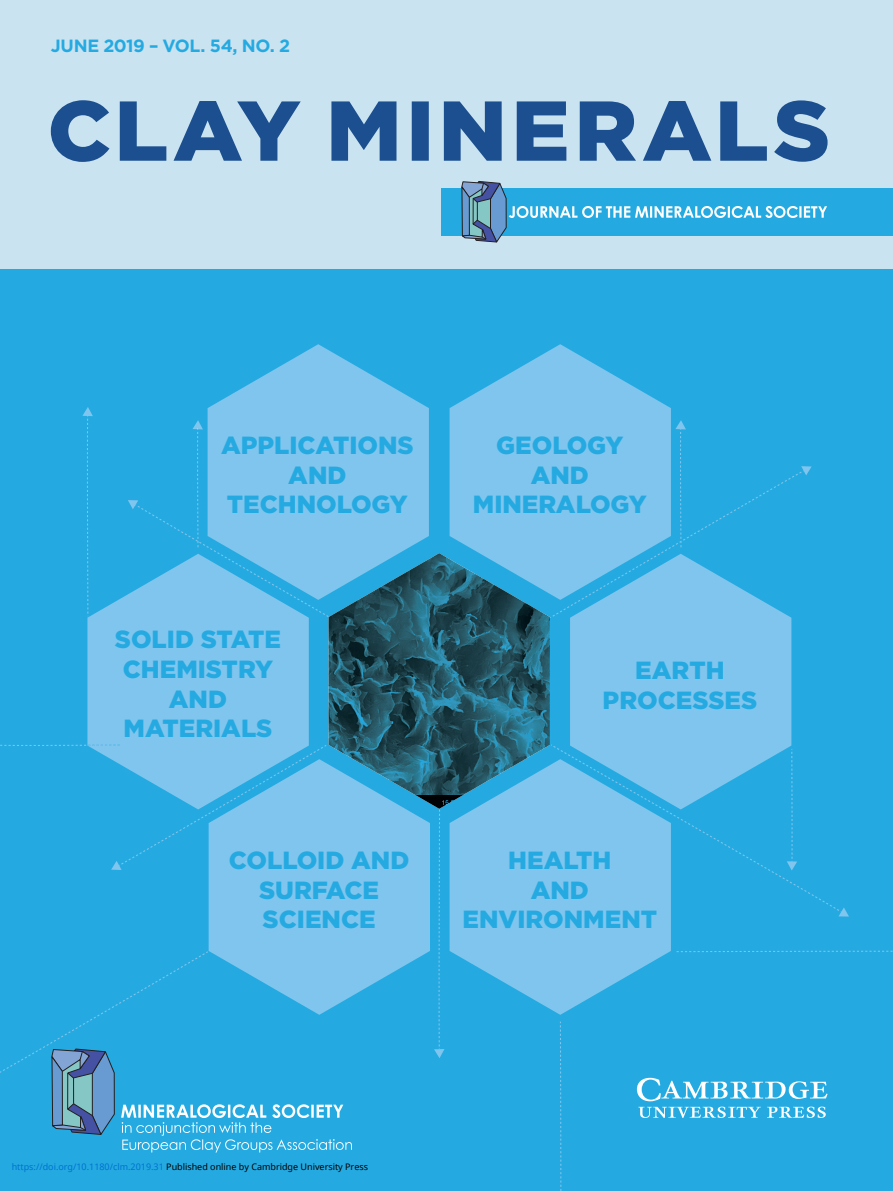
<style>
.page{position:relative;width:893px;height:1191px;background:#fff}
.page>*{position:absolute;margin:0;border:0;box-sizing:border-box;transform-origin:0 0}
.t1{font:900 24.75px/29.7px "Gotham";color:#24aae1;text-align:center}
.t2{font:700 17.7px "Gotham";letter-spacing:-.025em;color:#24aae1}
.t3{font:9px "Noto Sans";color:#000}
.s1{color:#0172cf}
</style>
<div class="page">
<div style="left:0;top:0;width:893px;height:270px;background:#cae3f1"></div>
<div style="left:0;top:270px;width:893px;height:921px;background:#24aae1"></div>
<div style="left:570px;top:618px;width:221px;height:126px;background:#80c5ed"></div>
<svg style="left:450px;top:764px;width:221px;height:250px;fill:#80c5ed"></svg>
<svg style="left:208px;top:344px;width:221px;height:209px;fill:#80c5ed"></svg>
<div style="left:209px;top:763px;width:221px;height:233px;background:#80c5ed"></div>
<div style="left:87px;top:594px;width:222px;height:150px;background:#80c5ed"></div>
<svg style="left:450px;top:344px;width:221px;height:209px;fill:#80c5ed"></svg>
<svg style="left:82px;top:407px;width:11px;height:209px"></svg>
<svg style="left:434px;top:809px;width:10px;height:249px"></svg>
<svg style="left:551px;top:744px;width:287px;height:168px"></svg>
<svg style="left:838px;top:907px;width:11px;height:9px"></svg>
<svg style="left:550px;top:420px;width:262px;height:198px"></svg>
<svg style="left:787px;top:749px;width:10px;height:121px"></svg>
<svg style="left:560px;top:1021px;width:1px;height:170px"></svg>
<svg style="left:0;top:744px;width:326px;height:126px"></svg>
<svg style="left:677px;top:950px;width:216px;height:2px"></svg>
<svg style="left:128px;top:420px;width:201px;height:197px"></svg>
<svg style="left:51px;top:100px;width:777px;height:62px"></svg>
<svg style="left:637px;top:1077px;width:191px;height:41px"></svg>
<svg style="left:0;top:951px;width:352px;height:201px"></svg>
<img style="left:329px;top:553px;width:221px;height:256px">
<div style="left:442px;top:188px;width:451px;height:47px;background:#24aae1"></div>
<svg style="left:461px;top:181px;width:366px;height:62px"></svg>
<p class="t2" style="left:51px;top:39px;width:241px">JUNE 2019 – VOL. 54, NO. 2</p>
<p class="t1" style="left:221px;top:432px;width:194px">APPLICATIONS<br>AND<br>TECHNOLOGY</p>
<p class="t1" style="left:115px;top:626px;width:168px">SOLID STATE<br>CHEMISTRY<br>AND<br>MATERIALS</p>
<p class="t1" style="left:229px;top:847px;width:182px">COLLOID AND<br>SURFACE<br>SCIENCE</p>
<p class="t1" style="left:473px;top:432px;width:175px">GEOLOGY<br>AND<br>MINERALOGY</p>
<p class="t1" style="left:603px;top:657px;width:156px">EARTH<br>PROCESSES</p>
<p class="t1" style="left:462px;top:847px;width:196px">HEALTH<br>AND<br>ENVIRONMENT</p>
<p class="t3" style="left:12px;top:1160px;width:358px"><span class="s1">https://doi.org/10.1180/clm.2019.31</span> Published online by Cambridge University Press</p>
</div>
